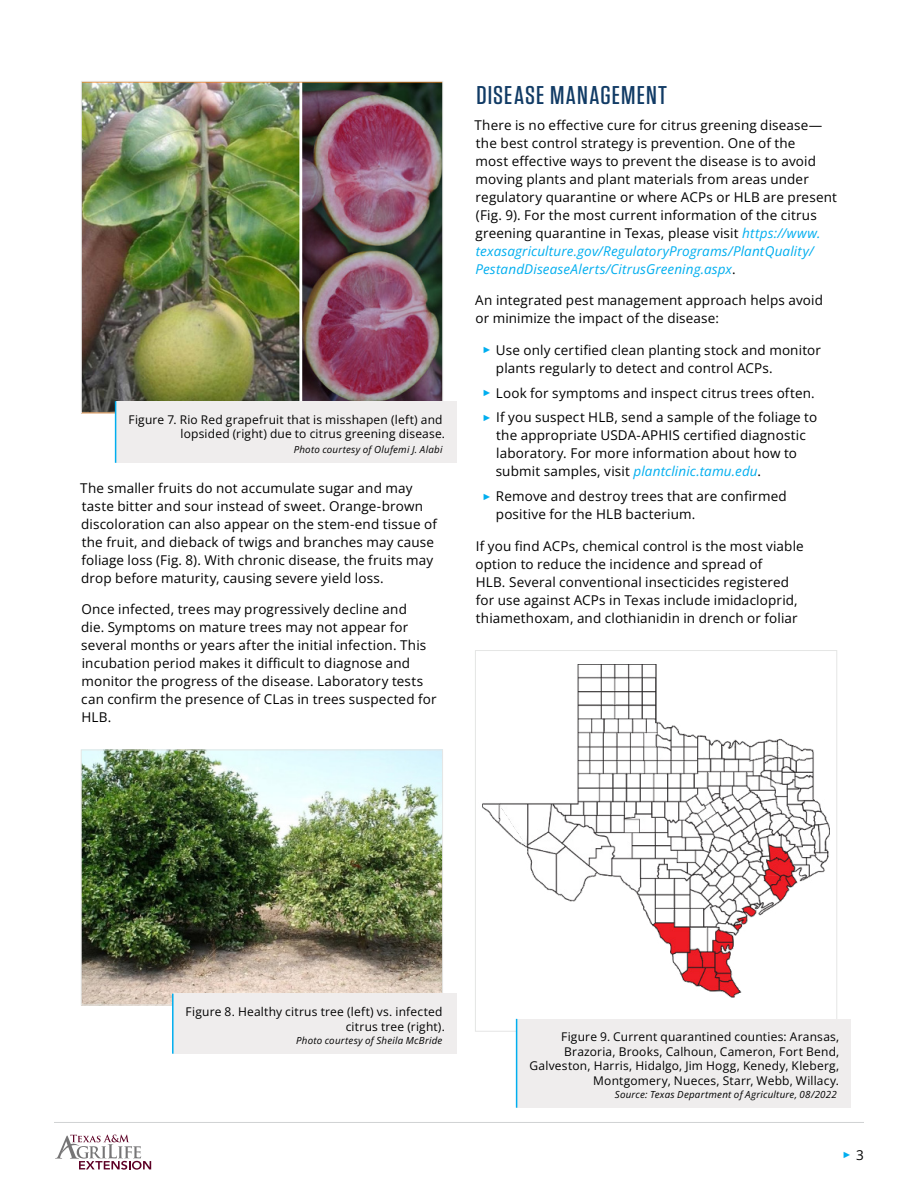
<style>
.page{position:relative;width:918px;height:1188px;background:#fff}
.page>*{position:absolute;margin:0;border:0;box-sizing:border-box;transform-origin:0 0}
.heading1{font:500 25.65px "Tungsten";letter-spacing:.04em;color:#113b65;scale:1.11 1}
.Body{font:13.5px/18px "Open Sans";letter-spacing:.01em;color:#000}
.Bulleted_List_-_1_Co{font:13.5px/18px "Open Sans";letter-spacing:.01em;color:#000}
.Figure_Captions{font:12px/14.4px "Open Sans";letter-spacing:.015em;color:#000;text-align:right}
.Figure_Captions-2{font:italic 9.75px "Open Sans";letter-spacing:.02em;color:#000}
.t1{font:9px "Arial";color:#00aeef}
.s1{font-style:italic;color:#00aeef}
.s2{font-family:"Arial";font-size:9px;color:#00aeef}
.s3{font-family:"Open Sans";font-size:13.5px;color:#000}
</style>
<div class="page">
<hr style="left:54px;top:1122px;width:810px;height:1px;background:#d1d3d4">
<svg style="left:55px;top:1135px;width:96px;height:35px"></svg>
<img style="left:83px;top:83px;width:358px;height:329px">
<div style="left:116px;top:401px;width:341px;height:62px;background:#efeded"></div>
<hr style="left:115px;top:401px;width:1px;height:62px;background:#00aeef">
<img style="left:83px;top:752px;width:358px;height:251px">
<div style="left:81px;top:750px;width:362px;height:255px;border:1px solid #e5e6e5"></div>
<div style="left:173px;top:994px;width:283px;height:60px;background:#efeded"></div>
<hr style="left:172px;top:994px;width:2px;height:60px;background:#00aeef">
<img style="left:482px;top:664px;width:348px;height:334px">
<div style="left:517px;top:1019px;width:334px;height:89px;background:#efeded"></div>
<hr style="left:516px;top:1019px;width:1px;height:89px;background:#00aeef">
<p class="Figure_Captions" style="left:128px;top:412px;width:318px">Figure 7. Rio Red grapefruit that is misshapen (left) and lopsided (right) due to citrus greening disease.</p>
<p class="Figure_Captions-2" style="left:294px;top:442px;width:150px">Photo courtesy of Olufemi J. Alabi</p>
<p class="Body" style="left:80px;top:479px;width:358px">The smaller fruits do not accumulate sugar and may taste bitter and sour instead of sweet. Orange-brown discoloration can also appear on the stem-end tissue of the fruit, and dieback of twigs and branches may cause foliage loss (Fig. 8). With chronic disease, the fruits may drop before maturity, causing severe yield loss.</p>
<p class="Body" style="left:81px;top:600px;width:357px">Once infected, trees may progressively decline and<br>die. Symptoms on mature trees may not appear for several months or years after the initial infection. This incubation period makes it difficult to diagnose and monitor the progress of the disease. Laboratory tests can confirm the presence of CLas in trees suspected for HLB.</p>
<h1 class="heading1" style="left:476px;top:82px;width:173px">DISEASE MANAGEMENT</h1>
<p class="Body" style="left:474px;top:116px;width:364px">There is no effective cure for citrus greening disease— the best control strategy is prevention. One of the<br>most effective ways to prevent the disease is to avoid moving plants and plant materials from areas under regulatory quarantine or where ACPs or HLB are present (Fig. 9). For the most current information of the citrus greening quarantine in Texas, please visit <span class="s1">https://www. texasagriculture.gov/RegulatoryPrograms/PlantQuality/ PestandDiseaseAlerts/CitrusGreening.aspx</span>.</p>
<p class="Body" style="left:475px;top:291px;width:349px">An integrated pest management approach helps avoid or minimize the impact of the disease:</p>
<p class="Bulleted_List_-_1_Co" style="left:496px;top:341px;width:327px;text-indent:-13px"><span class="s2">►</span> Use only certified clean planting stock and monitor plants regularly to detect and control ACPs.</p>
<p class="Bulleted_List_-_1_Co" style="left:482px;top:383px;width:334px"><span class="s2">►</span> Look for symptoms and inspect citrus trees often.</p>
<p class="Bulleted_List_-_1_Co" style="left:496px;top:408px;width:323px;text-indent:-13px"><span class="s2">►</span> If you suspect HLB, send a sample of the foliage to the appropriate USDA-APHIS certified diagnostic laboratory. For more information about how to submit samples, visit <span class="s1">plantclinic.tamu.edu</span>.</p>
<p class="Bulleted_List_-_1_Co" style="left:496px;top:487px;width:292px;text-indent:-13px"><span class="s2">►</span> Remove and destroy trees that are confirmed positive for the HLB bacterium.</p>
<p class="Body" style="left:475px;top:536px;width:330px">If you find ACPs, chemical control is the most viable option to reduce the incidence and spread of<br>HLB. Several conventional insecticides registered for use against ACPs in Texas include imidacloprid, thiamethoxam, and clothianidin in drench or foliar</p>
<p class="Figure_Captions" style="left:186px;top:1004px;width:261px">Figure 8. Healthy citrus tree (left) vs. infected citrus tree (right).</p>
<p class="Figure_Captions-2" style="left:296px;top:1034px;width:148px">Photo courtesy of Sheila McBride</p>
<p class="Figure_Captions" style="left:530px;top:1030px;width:311px">Figure 9. Current quarantined counties: Aransas, Brazoria, Brooks, Calhoun, Cameron, Fort Bend, Galveston, Harris, Hidalgo, Jim Hogg, Kenedy, Kleberg, Montgomery, Nueces, Starr, Webb, Willacy.</p>
<p class="Figure_Captions-2" style="left:615px;top:1088px;width:223px">Source: Texas Department of Agriculture, 08/2022</p>
<p class="t1" style="left:843px;top:1149px;width:23px">► <span class="s3">3</span></p>
</div>
